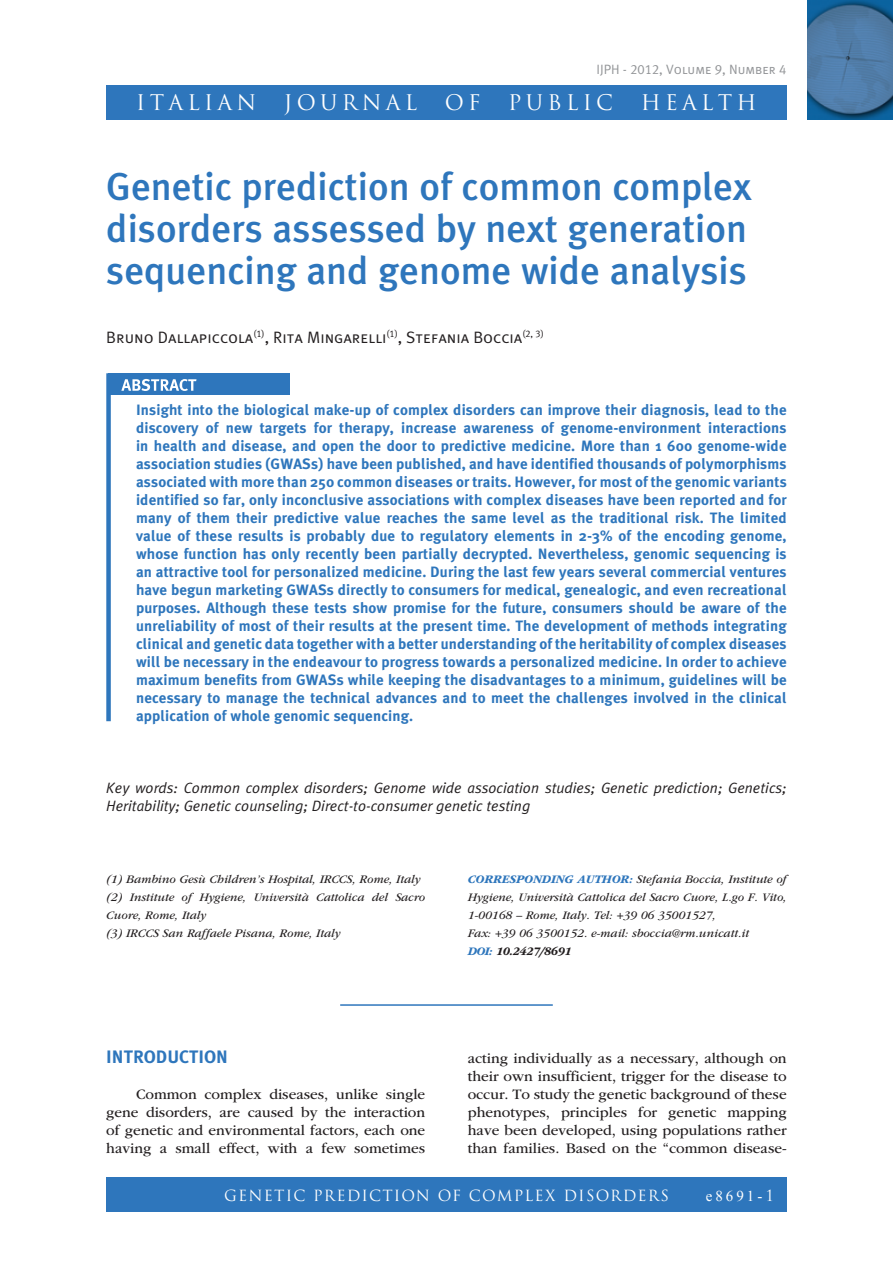
<style>
.page{position:relative;width:893px;height:1263px;background:#fff}
.page>*{position:absolute;margin:0;border:0;box-sizing:border-box;transform-origin:0 0}
.t1{font:500 39px/42px "Meta Plus";color:#2e76bc;text-align:justify}
.t2{font:21px "Trajan Pro";letter-spacing:.2em;color:#fff}
.t3{font:18px "Meta Plus Bold Caps";color:#2e76bc}
.t4{font:16.5px "Meta Plus Normal Caps";color:#231f20}
.t5{font:700 15px/18px "Meta Plus";letter-spacing:.01em;color:#2e76bc;text-align:justify}
.t6{font:15px/18px "ITC Garamond Std";color:#231f20;text-align:justify}
.t7{font:italic 15px/18px "Meta Plus Normal";color:#231f20}
.t8{font:15px "Trajan Pro";letter-spacing:.075em;color:#fff}
.t9{font:15px "Times New Roman";letter-spacing:.2em;color:#fff}
.t10{font:13.5px "Meta Plus Normal Caps";color:#939598}
.t11{font:italic 12px/18px "ITC Garamond Std";color:#231f20}
.s1{font-weight:700;color:#2e76bc}
.s2{font-weight:700}
.s3{font-family:"Trajan Pro"}
</style>
<div class="page">
<div style="left:106px;top:85px;width:681px;height:34px;background:#2e76bc"></div>
<div style="left:106px;top:1178px;width:681px;height:34px;background:#2e76bc"></div>
<img style="left:808px;top:0;width:85px;height:119px">
<div style="left:109px;top:373px;width:181px;height:22px;background:#2e76bc"></div>
<svg style="left:121px;top:379px;width:76px;height:12px"></svg>
<div style="left:106px;top:373px;width:5px;height:348px;background:#2e76bc"></div>
<hr style="left:340px;top:1004px;width:213px;height:2px;background:#2e76bc">
<p class="t10" style="left:596px;top:62px;width:192px">IJPH - 2012, Volume 9, Number 4</p>
<h2 class="t2" style="left:136px;top:89px;width:121px">ITALIAN</h2>
<h2 class="t2" style="left:284px;top:89px;width:135px">JOURNAL</h2>
<h2 class="t2" style="left:445px;top:89px;width:37px">OF</h2>
<h2 class="t2" style="left:508px;top:89px;width:106px">PUBLIC</h2>
<h2 class="t2" style="left:641px;top:89px;width:117px">HEALTH</h2>
<h1 class="t1" style="left:106px;top:165px;width:647px">Genetic prediction of common complex disorders assessed by next generation sequencing and genome wide analysis</h1>
<p class="t4" style="left:106px;top:327px;width:439px">Bruno Dallapiccola<sup>(1)</sup>, Rita Mingarelli<sup>(1)</sup>, Stefania Boccia<sup>(2,</sup> <sup>3)</sup></p>
<p class="t5" style="left:136px;top:400px;width:652px">Insight into the biological make-up of complex disorders can improve their diagnosis, lead to the discovery of new targets for therapy, increase awareness of genome-environment interactions in health and disease, and open the door to predictive medicine. More than 1 600 genome-wide association studies (GWASs) have been published, and have identified thousands of polymorphisms associated with more than 250 common diseases or traits. However, for most of the genomic variants identified so far, only inconclusive associations with complex diseases have been reported and for many of them their predictive value reaches the same level as the traditional risk. The limited value of these results is probably due to regulatory elements in 2-3% of the encoding genome, whose function has only recently been partially decrypted. Nevertheless, genomic sequencing is an attractive tool for personalized medicine. During the last few years several commercial ventures have begun marketing GWASs directly to consumers for medical, genealogic, and even recreational purposes. Although these tests show promise for the future, consumers should be aware of the unreliability of most of their results at the present time. The development of methods integrating clinical and genetic data together with a better understanding of the heritability of complex diseases will be necessary in the endeavour to progress towards a personalized medicine. In order to achieve maximum benefits from GWASs while keeping the disadvantages to a minimum, guidelines will be necessary to manage the technical advances and to meet the challenges involved in the clinical application of whole genomic sequencing.</p>
<p class="t7" style="left:106px;top:778px;width:682px">Key words: Common complex disorders; Genome wide association studies; Genetic prediction; Genetics;<br>Heritability; Genetic counseling; Direct-to-consumer genetic testing</p>
<p class="t11" style="left:106px;top:870px;width:320px">(1) Bambino Gesù Children’s Hospital, IRCCS, Rome, Italy (2) Institute of Hygiene, Università Cattolica del Sacro Cuore, Rome, Italy<br>(3) IRCCS San Raffaele Pisana, Rome, Italy</p>
<p class="t11" style="left:468px;top:870px;width:320px"><span class="s1">CORRESPONDING AUTHOR:</span> Stefania Boccia, Institute of Hygiene, Università Cattolica del Sacro Cuore, L.go F. Vito, 1-00168 – Rome, Italy. Tel: +39 06 35001527,<br>Fax: +39 06 3500152. e-mail: sboccia@rm.unicatt.it<br><span class="s1">DOI:</span> <span class="s2">10.2427/8691</span></p>
<p class="t3" style="left:106px;top:1046px;width:123px">INTRODUCTION</p>
<p class="t6" style="left:106px;top:1085px;width:320px;text-indent:30px">Common complex diseases, unlike single gene disorders, are caused by the interaction of genetic and environmental factors, each one having a small effect, with a few sometimes</p>
<p class="t6" style="left:468px;top:1049px;width:320px">acting individually as a necessary, although on their own insufficient, trigger for the disease to occur. To study the genetic background of these phenotypes, principles for genetic mapping have been developed, using populations rather than families. Based on the “common disease-</p>
<p class="t9" style="left:706px;top:1185px;width:70px">e8691-<span class="s3">1</span></p>
<p class="t8" style="left:224px;top:1185px;width:26px">GENETIC</p>
<p class="t8" style="left:313px;top:1185px;width:11px">PRE</p>
<p class="t8" style="left:347px;top:1185px;width:27px">DICTION</p>
<p class="t8" style="left:438px;top:1185px;width:12px">OF</p>
<p class="t8" style="left:469px;top:1185px;width:55px">COMPLE</p>
<p class="t8" style="left:545px;top:1185px;width:125px">X DISORDERS</p>
</div>
